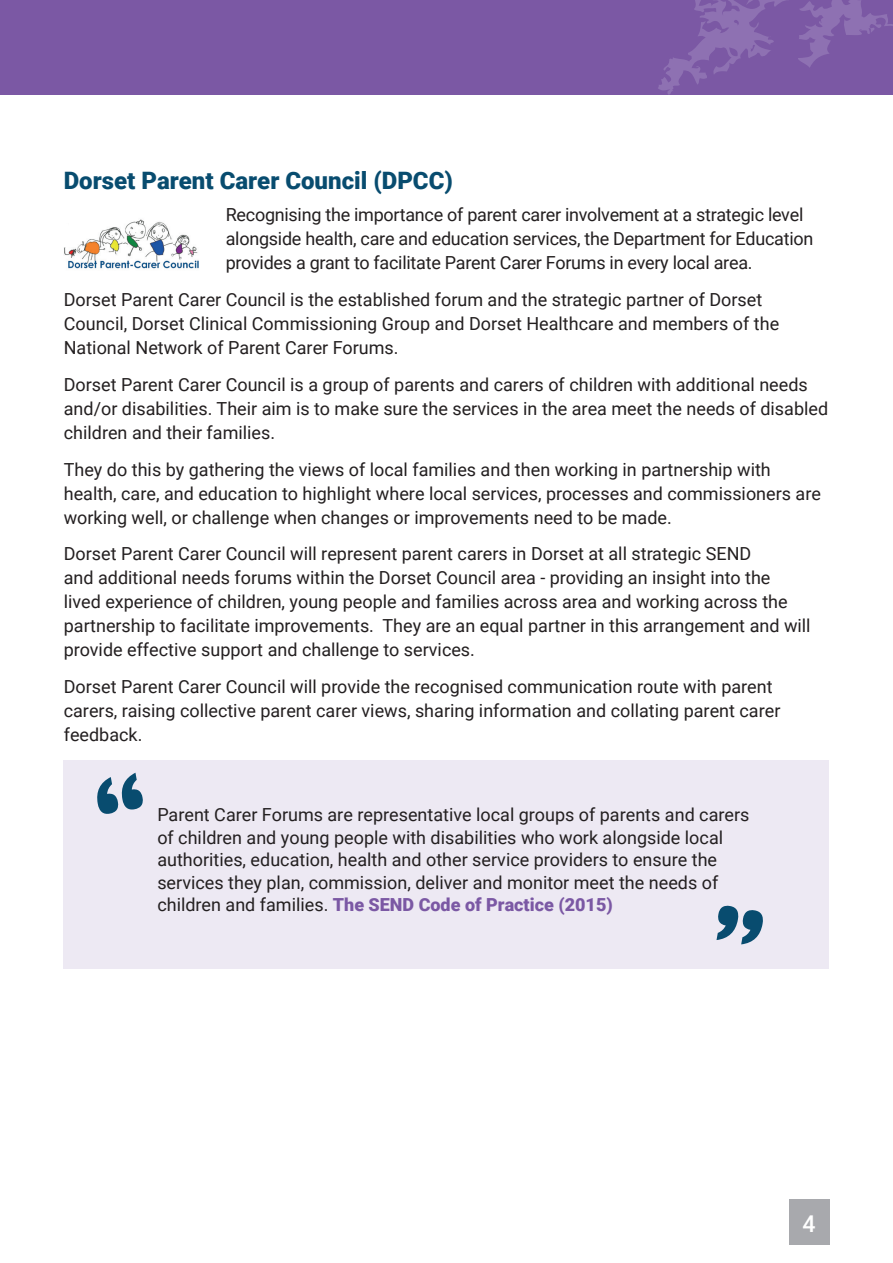
<style>
.page{position:relative;width:893px;height:1263px;background:#fff}
.page>*{position:absolute;margin:0;border:0;box-sizing:border-box;transform-origin:0 0}
._12pt_body_text{font:900 24px "Roboto";color:#084c6f}
.t1{font:500 23.1px "Roboto";color:#fff}
._12pt_body_text-2{font:18px/24px "Roboto";color:#231f20}
.s1{font-weight:900;color:#7b58a4}
</style>
<div class="page">
<div style="left:0;top:0;width:893px;height:95px;background:#7b58a4"></div>
<svg style="left:658px;top:0;width:235px;height:95px"></svg>
<div style="left:789px;top:1199px;width:40px;height:45px;background:#a8a9ad"></div>
<div style="left:64px;top:760px;width:765px;height:208px;background:#ede9f3"></div>
<svg style="left:97px;top:773px;width:46px;height:41px"></svg>
<svg style="left:716px;top:905px;width:47px;height:39px"></svg>
<img style="left:64px;top:219px;width:135px;height:50px">
<p class="_12pt_body_text" style="left:64px;top:164px;width:391px">Dorset Parent Carer Council (DPCC)</p>
<p class="_12pt_body_text-2" style="left:226px;top:202px;width:589px">Recognising the importance of parent carer involvement at a strategic level alongside health, care and education services, the Department for Education provides a grant to facilitate Parent Carer Forums in every local area.</p>
<p class="_12pt_body_text-2" style="left:64px;top:287px;width:717px">Dorset Parent Carer Council is the established forum and the strategic partner of Dorset<br>Council, Dorset Clinical Commissioning Group and Dorset Healthcare and members of the<br>National Network of Parent Carer Forums.</p>
<p class="_12pt_body_text-2" style="left:64px;top:372px;width:766px">Dorset Parent Carer Council is a group of parents and carers of children with additional needs and/or disabilities. Their aim is to make sure the services in the area meet the needs of disabled children and their families.</p>
<p class="_12pt_body_text-2" style="left:64px;top:457px;width:759px">They do this by gathering the views of local families and then working in partnership with health, care, and education to highlight where local services, processes and commissioners are working well, or challenge when changes or improvements need to be made.</p>
<p class="_12pt_body_text-2" style="left:64px;top:541px;width:748px">Dorset Parent Carer Council will represent parent carers in Dorset at all strategic SEND<br>and additional needs forums within the Dorset Council area - providing an insight into the lived experience of children, young people and families across area and working across the partnership to facilitate improvements. They are an equal partner in this arrangement and will provide effective support and challenge to services.</p>
<p class="_12pt_body_text-2" style="left:64px;top:674px;width:718px">Dorset Parent Carer Council will provide the recognised communication route with parent carers, raising collective parent carer views, sharing information and collating parent carer feedback.</p>
<p class="_12pt_body_text-2" style="left:157px;top:803px;width:594px;line-height:22.5px">Parent Carer Forums are representative local groups of parents and carers of children and young people with disabilities who work alongside local authorities, education, health and other service providers to ensure the services they plan, commission, deliver and monitor meet the needs of children and families. <span class="s1">The SEND Code of Practice (2015)</span></p>
<p class="t1" style="left:802px;top:1207px;width:15px">4</p>
</div>
